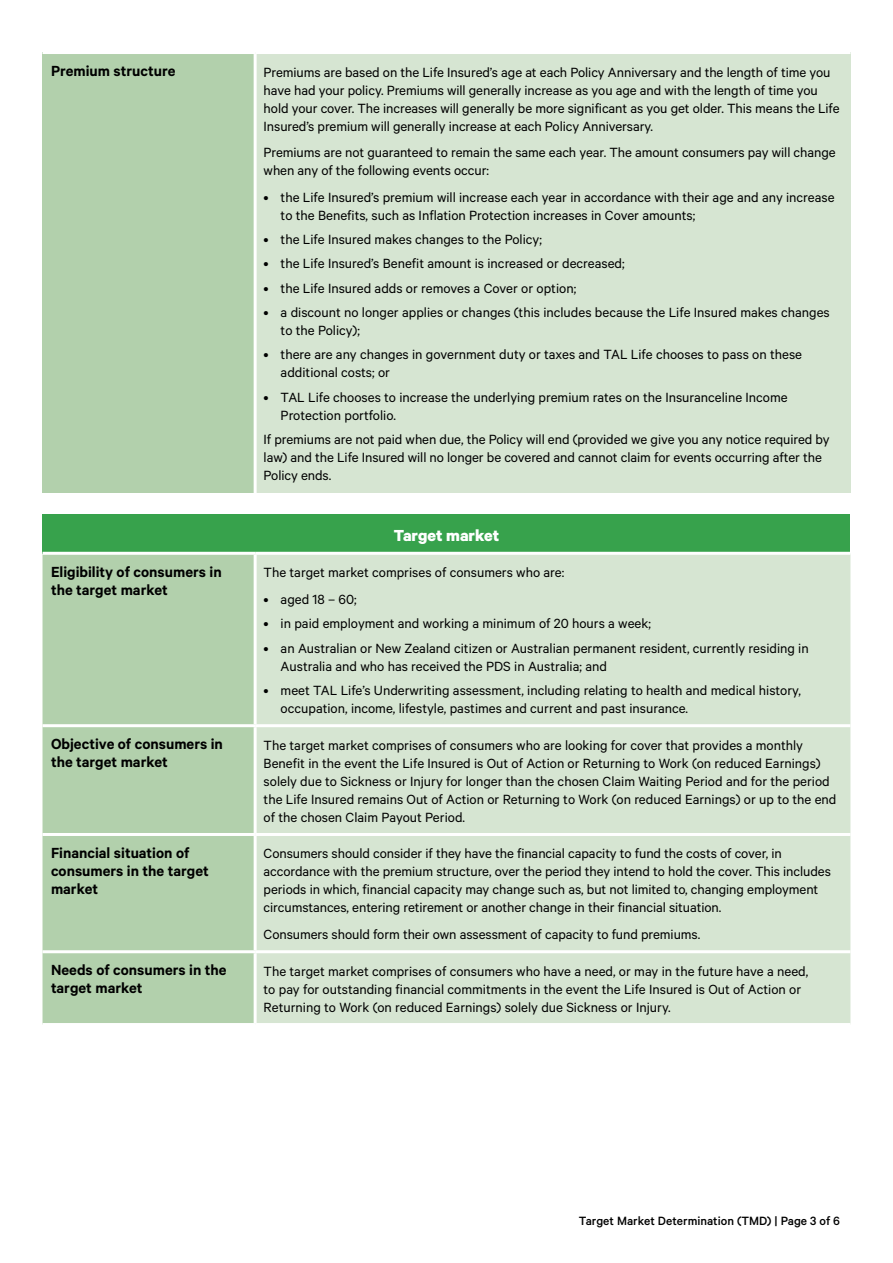
<style>
.page{position:relative;width:893px;height:1263px;background:#fff}
.page>*{position:absolute;margin:0;border:0;box-sizing:border-box;transform-origin:0 0}
.t1{font:700 18px "Calibre";color:#fff}
.t2{font:600 16.5px/18px "Calibre";color:#000}
.t3{font:15px/18px "Calibre";color:#000}
.t4{font:500 13.5px "Calibre";color:#000}
</style>
<div class="page">
<div style="left:43px;top:53px;width:212px;height:440px;background:#b2d0ac"></div>
<div style="left:255px;top:53px;width:595px;height:440px;background:#d6e5d2"></div>
<hr style="left:43px;top:51px;width:212px;height:3px;background:#fff">
<hr style="left:255px;top:51px;width:595px;height:3px;background:#fff">
<hr style="left:254px;top:54px;width:3px;height:439px;background:#fff">
<div style="left:43px;top:514px;width:807px;height:39px;background:#37a24c"></div>
<div style="left:43px;top:555px;width:211px;height:169px;background:#b2d0ac"></div>
<div style="left:257px;top:555px;width:593px;height:169px;background:#d6e5d2"></div>
<div style="left:43px;top:727px;width:211px;height:296px;background:#b2d0ac"></div>
<div style="left:257px;top:727px;width:593px;height:296px;background:#d6e5d2"></div>
<hr style="left:43px;top:833px;width:212px;height:3px;background:#fff">
<hr style="left:255px;top:833px;width:595px;height:3px;background:#fff">
<hr style="left:43px;top:950px;width:212px;height:3px;background:#fff">
<hr style="left:255px;top:950px;width:595px;height:3px;background:#fff">
<hr style="left:43px;top:552px;width:212px;height:3px;background:#fff">
<hr style="left:255px;top:552px;width:595px;height:3px;background:#fff">
<p class="t2" style="left:51px;top:61px;width:126px">Premium structure</p>
<p class="t3" style="left:264px;top:62px;width:577px">Premiums are based on the Life Insured’s age at each Policy Anniversary and the length of time you have had your policy. Premiums will generally increase as you age and with the length of time you hold your cover. The increases will generally be more significant as you get older. This means the Life Insured’s premium will generally increase at each Policy Anniversary.</p>
<p class="t3" style="left:264px;top:143px;width:574px">Premiums are not guaranteed to remain the same each year. The amount consumers pay will change when any of the following events occur:</p>
<p class="t3" style="left:281px;top:187px;width:555px;text-indent:-17px">• the Life Insured’s premium will increase each year in accordance with their age and any increase to the Benefits, such as Inflation Protection increases in Cover amounts;</p>
<p class="t3" style="left:264px;top:230px;width:280px">• the Life Insured makes changes to the Policy;</p>
<p class="t3" style="left:264px;top:254px;width:362px">• the Life Insured’s Benefit amount is increased or decreased;</p>
<p class="t3" style="left:264px;top:278px;width:314px">• the Life Insured adds or removes a Cover or option;</p>
<p class="t3" style="left:281px;top:303px;width:551px;text-indent:-17px">• a discount no longer applies or changes (this includes because the Life Insured makes changes to the Policy);</p>
<p class="t3" style="left:281px;top:345px;width:523px;text-indent:-17px">• there are any changes in government duty or taxes and TAL Life chooses to pass on these additional costs; or</p>
<p class="t3" style="left:281px;top:388px;width:509px;text-indent:-17px">• TAL Life chooses to increase the underlying premium rates on the Insuranceline Income<br>Protection portfolio.</p>
<p class="t3" style="left:264px;top:430px;width:568px">If premiums are not paid when due, the Policy will end (provided we give you any notice required by law) and the Life Insured will no longer be covered and cannot claim for events occurring after the<br>Policy ends.</p>
<p class="t1" style="left:394px;top:524px;width:107px">Target market</p>
<p class="t2" style="left:51px;top:562px;width:172px">Eligibility of consumers in the target market</p>
<p class="t3" style="left:264px;top:563px;width:302px">The target market comprises of consumers who are:</p>
<p class="t3" style="left:264px;top:590px;width:95px">• aged 18 – 60;</p>
<p class="t3" style="left:264px;top:614px;width:389px">• in paid employment and working a minimum of 20 hours a week;</p>
<p class="t3" style="left:281px;top:638px;width:530px;text-indent:-17px">• an Australian or New Zealand citizen or Australian permanent resident, currently residing in<br>Australia and who has received the PDS in Australia; and</p>
<p class="t3" style="left:281px;top:681px;width:522px;text-indent:-17px">• meet TAL Life’s Underwriting assessment, including relating to health and medical history, occupation, income, lifestyle, pastimes and current and past insurance.</p>
<p class="t2" style="left:51px;top:734px;width:173px">Objective of consumers in the target market</p>
<p class="t3" style="left:264px;top:735px;width:574px">The target market comprises of consumers who are looking for cover that provides a monthly Benefit in the event the Life Insured is Out of Action or Returning to Work (on reduced Earnings) solely due to Sickness or Injury for longer than the chosen Claim Waiting Period and for the period the Life Insured remains Out of Action or Returning to Work (on reduced Earnings) or up to the end of the chosen Claim Payout Period.</p>
<p class="t2" style="left:51px;top:843px;width:159px">Financial situation of consumers in the target market</p>
<p class="t3" style="left:264px;top:844px;width:569px">Consumers should consider if they have the financial capacity to fund the costs of cover, in accordance with the premium structure, over the period they intend to hold the cover. This includes periods in which, financial capacity may change such as, but not limited to, changing employment circumstances, entering retirement or another change in their financial situation.</p>
<p class="t3" style="left:264px;top:925px;width:438px">Consumers should form their own assessment of capacity to fund premiums.</p>
<p class="t2" style="left:51px;top:961px;width:177px">Needs of consumers in the target market</p>
<p class="t3" style="left:264px;top:961px;width:546px">The target market comprises of consumers who have a need, or may in the future have a need, to pay for outstanding financial commitments in the event the Life Insured is Out of Action or<br>Returning to Work (on reduced Earnings) solely due Sickness or Injury.</p>
<p class="t4" style="left:579px;top:1213px;width:263px">Target Market Determination (TMD) | Page 3 of 6</p>
</div>
